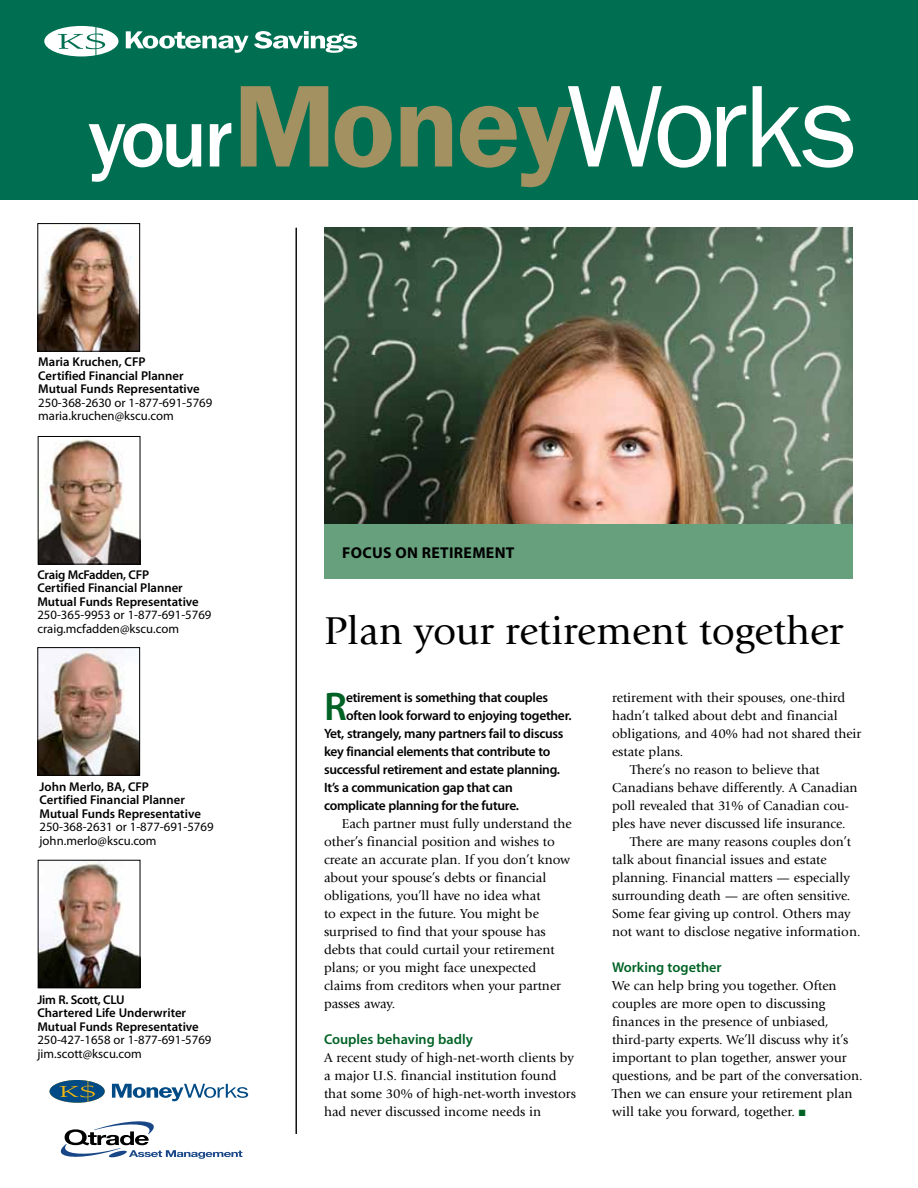
<style>
.page{position:relative;width:918px;height:1188px;background:#fff}
.page>*{position:absolute;margin:0;border:0;box-sizing:border-box;transform-origin:0 0}
.t1{font:40.5px "Giovanni";color:#000}
.t2{font:600 40.2px "Myriad Pro";color:#006225}
.t3{font:700 15.75px "Myriad Pro";letter-spacing:.02em;color:#000}
.t4{font:600 14.25px "Myriad Pro";color:#006225}
.t5{font:13.5px/18px "Giovanni";color:#000}
.t6{font:600 13.5px "Myriad Pro";letter-spacing:-.02em;color:#000}
.t7{font:600 12.75px/13.5px "Myriad Pro";color:#000}
.t8{font:12.75px/13.5px "Myriad Pro";color:#000}
.s1{color:#006225}
</style>
<div class="page">
<img style="left:324px;top:227px;width:529px;height:297px">
<div style="left:324px;top:524px;width:529px;height:55px;background:#66a07c"></div>
<svg style="left:49px;top:1080px;width:56px;height:23px"></svg>
<svg style="left:112px;top:1084px;width:136px;height:17px"></svg>
<svg style="left:60px;top:1121px;width:182px;height:38px"></svg>
<div style="left:0;top:0;width:918px;height:200px;background:#006f51"></div>
<svg style="left:89px;top:123px;width:112px;height:59px"></svg>
<svg style="left:210px;top:123px;width:21px;height:43px"></svg>
<svg style="left:241px;top:86px;width:87px;height:80px"></svg>
<svg style="left:335px;top:106px;width:57px;height:62px"></svg>
<svg style="left:401px;top:106px;width:51px;height:60px"></svg>
<svg style="left:460px;top:86px;width:251px;height:101px"></svg>
<svg style="left:717px;top:105px;width:29px;height:61px"></svg>
<svg style="left:753px;top:86px;width:100px;height:82px"></svg>
<svg style="left:44px;top:26px;width:74px;height:30px"></svg>
<svg style="left:126px;top:31px;width:231px;height:22px"></svg>
<img style="left:39px;top:225px;width:99px;height:125px">
<div style="left:37px;top:223px;width:103px;height:129px;border:1px solid #000"></div>
<img style="left:39px;top:649px;width:99px;height:125px">
<div style="left:37px;top:647px;width:103px;height:129px;border:1px solid #000"></div>
<img style="left:40px;top:862px;width:98px;height:124px">
<div style="left:38px;top:860px;width:102px;height:128px;border:1px solid #000"></div>
<img style="left:40px;top:439px;width:98px;height:123px">
<div style="left:38px;top:436px;width:102px;height:128px;border:1px solid #000"></div>
<hr style="left:296px;top:228px;width:1px;height:906px;background:#000">
<p class="t7" style="left:38px;top:355px;width:163px">Maria Kruchen, CFP<br>Certified Financial Planner<br>Mutual Funds Representative</p>
<p class="t8" style="left:38px;top:396px;width:176px">250-368-2630 or 1-877-691-5769 maria.kruchen@kscu.com</p>
<p class="t7" style="left:37px;top:567px;width:163px">Craig McFadden, CFP<br>Certified Financial Planner<br>Mutual Funds Representative</p>
<p class="t8" style="left:37px;top:608px;width:176px">250-365-9953 or 1-877-691-5769 craig.mcfadden@kscu.com</p>
<p class="t7" style="left:40px;top:779px;width:163px">John Merlo, BA, CFP<br>Certified Financial Planner<br>Mutual Funds Representative</p>
<p class="t8" style="left:40px;top:820px;width:176px">250-368-2631 or 1-877-691-5769 john.merlo@kscu.com</p>
<p class="t7" style="left:37px;top:992px;width:163px">Jim R. Scott, CLU<br>Chartered Life Underwriter<br>Mutual Funds Representative</p>
<p class="t8" style="left:37px;top:1033px;width:176px">250-427-1658 or 1-877-691-5769 jim.scott@kscu.com</p>
<p class="t3" style="left:342px;top:542px;width:174px">FOCUS ON RETIREMENT</p>
<h1 class="t1" style="left:324px;top:608px;width:521px">Plan your retirement together</h1>
<p class="t5" style="left:612px;top:689px;width:235px">retirement with their spouses, one-third</p>
<p class="t5" style="left:612px;top:707px;width:227px">hadn’t talked about debt and financial</p>
<p class="t5" style="left:612px;top:725px;width:251px">obligations, and 40% had not shared their</p>
<p class="t5" style="left:612px;top:743px;width:73px">estate plans.</p>
<p class="t5" style="left:630px;top:761px;width:191px">There’s no reason to believe that</p>
<p class="t5" style="left:612px;top:779px;width:247px">Canadians behave differently. A Canadian</p>
<p class="t5" style="left:612px;top:797px;width:239px">poll revealed that 31% of Canadian cou-</p>
<p class="t5" style="left:612px;top:815px;width:235px">ples have never discussed life insurance.</p>
<p class="t5" style="left:630px;top:833px;width:222px">There are many reasons couples don’t</p>
<p class="t5" style="left:612px;top:851px;width:216px">talk about financial issues and estate</p>
<p class="t5" style="left:612px;top:869px;width:240px">planning. Financial matters — especially</p>
<p class="t5" style="left:612px;top:887px;width:240px">surrounding death — are often sensitive.</p>
<p class="t5" style="left:612px;top:905px;width:240px">Some fear giving up control. Others may</p>
<p class="t5" style="left:612px;top:923px;width:250px">not want to disclose negative information.</p>
<p class="t4" style="left:612px;top:958px;width:111px">Working together</p>
<p class="t5" style="left:612px;top:977px;width:252px">We can help bring you together. Often couples are more open to discussing finances in the presence of unbiased, third-party experts. We’ll discuss why it’s important to plan together, answer your questions, and be part of the conversation.<br>Then we can ensure your retirement plan will take you forward, together. <span class="s1">■</span></p>
<h2 class="t2" style="left:324px;top:681px;width:24px">R</h2>
<p class="t6" style="left:346px;top:689px;width:204px">etirement is something that couples</p>
<p class="t6" style="left:346px;top:707px;width:227px">often look forward to enjoying together.</p>
<p class="t6" style="left:324px;top:725px;width:241px">Yet, strangely, many partners fail to discuss</p>
<p class="t6" style="left:324px;top:743px;width:228px">key financial elements that contribute to</p>
<p class="t6" style="left:324px;top:761px;width:238px">successful retirement and estate planning.</p>
<p class="t6" style="left:324px;top:779px;width:190px">It’s a communication gap that can</p>
<p class="t6" style="left:324px;top:797px;width:197px">complicate planning for the future.</p>
<p class="t5" style="left:324px;top:815px;width:249px;text-indent:18px">Each partner must fully understand the other’s financial position and wishes to create an accurate plan. If you don’t know about your spouse’s debts or financial obligations, you’ll have no idea what<br>to expect in the future. You might be surprised to find that your spouse has debts that could curtail your retirement plans; or you might face unexpected claims from creditors when your partner passes away.</p>
<p class="t4" style="left:324px;top:1030px;width:150px">Couples behaving badly</p>
<p class="t5" style="left:324px;top:1049px;width:253px">A recent study of high-net-worth clients by a major U.S. financial institution found that some 30% of high-net-worth investors had never discussed income needs in</p>
</div>
